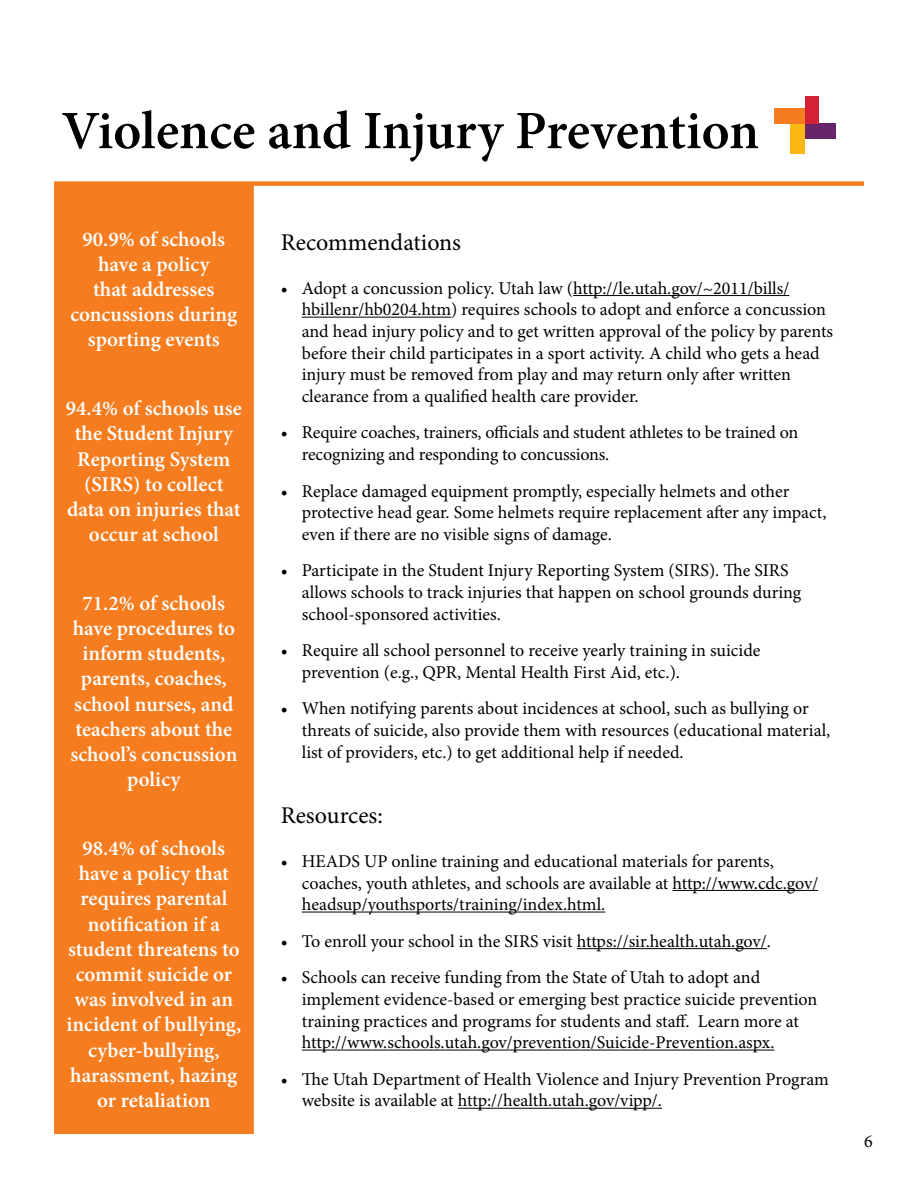
<style>
.page{position:relative;width:918px;height:1188px;background:#fff}
.page>*{position:absolute;margin:0;border:0;box-sizing:border-box;transform-origin:0 0}
.t1{font:600 54px "Minion Pro";letter-spacing:-.005em;color:#000}
.t2{font:24px "Minion Pro";color:#000}
.t3{font:600 21px/25.2px "Minion Pro";color:#fff;text-align:center}
.t4{font:18px/21.6px "Minion Pro";letter-spacing:-.005em;color:#000}
</style>
<div class="page">
<div style="left:774px;top:109px;width:31px;height:15px;background:#f57d20"></div>
<div style="left:791px;top:124px;width:14px;height:30px;background:#fdb913"></div>
<div style="left:805px;top:124px;width:31px;height:15px;background:#692569"></div>
<div style="left:805px;top:97px;width:14px;height:27px;background:#d52138"></div>
<div style="left:54px;top:183px;width:200px;height:951px;background:#f57d20;border:2px solid #f57d20"></div>
<div style="left:54px;top:181px;width:810px;height:5px;background:#f57d20"></div>
<hr style="left:573px;top:295px;width:216px;height:1px;background:#000">
<hr style="left:302px;top:317px;width:149px;height:1px;background:#000">
<hr style="left:672px;top:890px;width:146px;height:1px;background:#000">
<hr style="left:302px;top:912px;width:303px;height:1px;background:#000">
<hr style="left:577px;top:948px;width:190px;height:1px;background:#000">
<hr style="left:302px;top:1050px;width:472px;height:1px;background:#000">
<hr style="left:458px;top:1108px;width:204px;height:1px;background:#000">
<h1 class="t1" style="left:62px;top:94px;width:699px">Violence and Injury Prevention</h1>
<p class="t3" style="left:70px;top:226px;width:169px">90.9% of schools have a policy<br>that addresses concussions during sporting events</p>
<p class="t3" style="left:66px;top:396px;width:177px">94.4% of schools use the Student Injury<br>Reporting System (SIRS) to collect data on injuries that occur at school</p>
<p class="t3" style="left:70px;top:590px;width:169px">71.2% of schools have procedures to inform students, parents, coaches, school nurses, and teachers about the school’s concussion policy</p>
<p class="t3" style="left:66px;top:836px;width:176px">98.4% of schools have a policy that requires parental notification if a student threatens to commit suicide or was involved in an incident of bullying, cyber-bullying, harassment, hazing or retaliation</p>
<h2 class="t2" style="left:281px;top:226px;width:182px">Recommendations</h2>
<p class="t4" style="left:302px;top:277px;width:533px;text-indent:-21px">• Adopt a concussion policy. Utah law (http://le.utah.gov/~2011/bills/ hbillenr/hb0204.htm) requires schools to adopt and enforce a concussion and head injury policy and to get written approval of the policy by parents before their child participates in a sport activity. A child who gets a head injury must be removed from play and may return only after written clearance from a qualified health care provider.</p>
<p class="t4" style="left:302px;top:422px;width:498px;text-indent:-21px">• Require coaches, trainers, officials and student athletes to be trained on recognizing and responding to concussions.</p>
<p class="t4" style="left:302px;top:480px;width:526px;text-indent:-21px">• Replace damaged equipment promptly, especially helmets and other protective head gear. Some helmets require replacement after any impact, even if there are no visible signs of damage.</p>
<p class="t4" style="left:302px;top:560px;width:501px;text-indent:-21px">• Participate in the Student Injury Reporting System (SIRS). The SIRS allows schools to track injuries that happen on school grounds during school-sponsored activities.</p>
<p class="t4" style="left:302px;top:640px;width:460px;text-indent:-21px">• Require all school personnel to receive yearly training in suicide prevention (e.g., QPR, Mental Health First Aid, etc.).</p>
<p class="t4" style="left:302px;top:698px;width:530px;text-indent:-21px">• When notifying parents about incidences at school, such as bullying or threats of suicide, also provide them with resources (educational material, list of providers, etc.) to get additional help if needed.</p>
<h2 class="t2" style="left:281px;top:799px;width:104px">Resources:</h2>
<p class="t4" style="left:302px;top:851px;width:518px;text-indent:-21px">• HEADS UP online training and educational materials for parents, coaches, youth athletes, and schools are available at http://www.cdc.gov/ headsup/youthsports/training/index.html.</p>
<p class="t4" style="left:281px;top:930px;width:492px">• To enroll your school in the SIRS visit https://sir.health.utah.gov/.</p>
<p class="t4" style="left:302px;top:967px;width:517px;text-indent:-21px">• Schools can receive funding from the State of Utah to adopt and implement evidence-based or emerging best practice suicide prevention training practices and programs for students and staff. Learn more at http://www.schools.utah.gov/prevention/Suicide-Prevention.aspx.</p>
<p class="t4" style="left:302px;top:1068px;width:529px;text-indent:-21px">• The Utah Department of Health Violence and Injury Prevention Program website is available at http://health.utah.gov/vipp/.</p>
<p class="t4" style="left:864px;top:1131px;width:10px">6</p>
</div>
